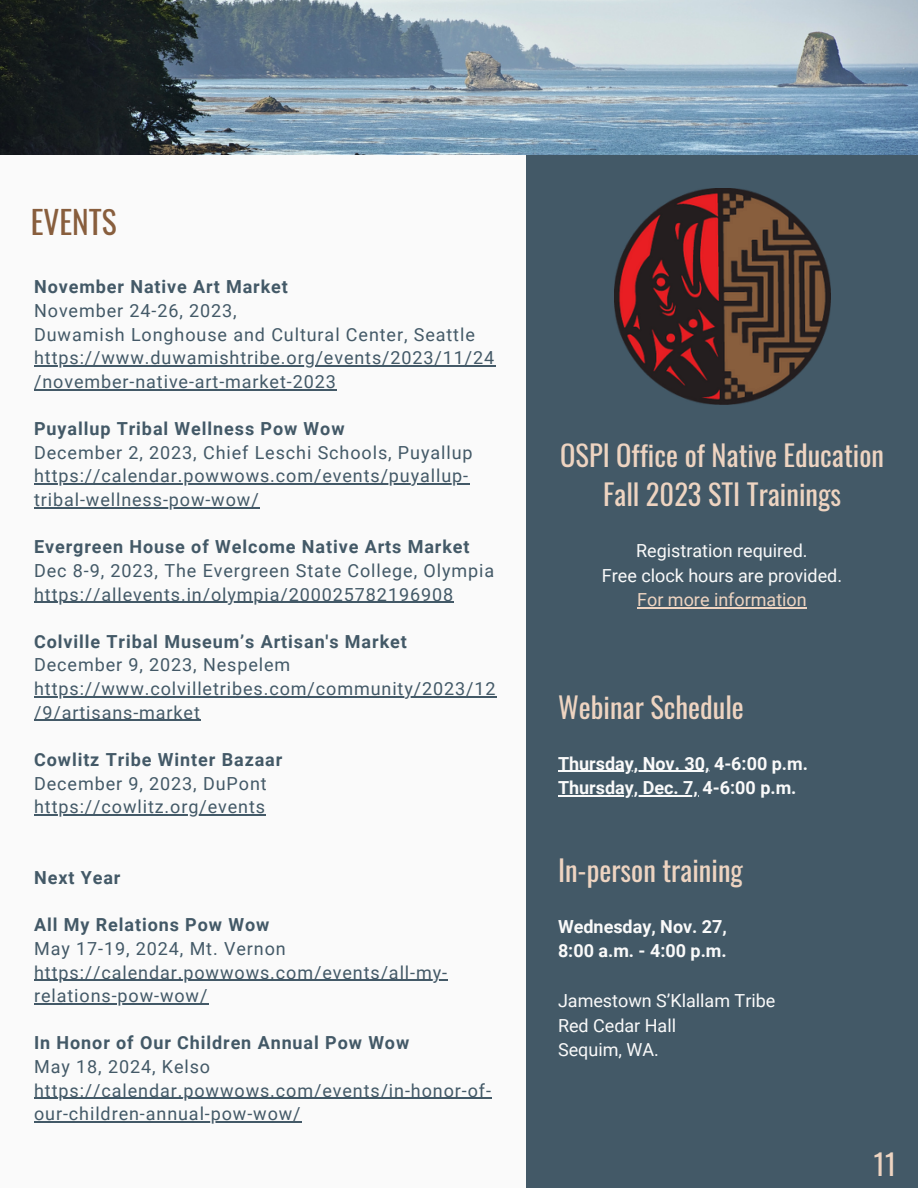
<style>
.page{position:relative;width:918px;height:1188px;background:#fafafa}
.page>*{position:absolute;margin:0;border:0;box-sizing:border-box;transform-origin:0 0}
.t1{font:31.5px "Oswald";color:#885e3d}
.t2{font:28.5px/39.3px "Oswald";color:#eed4c1;text-align:center}
.t3{font:18px/23.7px "Roboto";letter-spacing:.05em;color:#435967}
.t4{font:700 18px "Roboto";letter-spacing:.05em;color:#435967}
.t5{font:18px/24.8px "Roboto";color:#fafafa;text-align:center}
.t6{font:700 18px/24.8px "Roboto";color:#fafafa}
.t7{font:18px "Roboto";color:#eed4c1}
</style>
<div class="page">
<div style="left:526px;top:108px;width:392px;height:1080px;background:#435967"></div>
<img style="left:0;top:0;width:918px;height:154px">
<img style="left:614px;top:189px;width:216px;height:216px">
<hr style="left:637px;top:608px;width:170px;height:1px;background:#eed4c1">
<hr style="left:558px;top:771px;width:152px;height:1px;background:#fafafa">
<hr style="left:558px;top:795px;width:140px;height:2px;background:#fafafa">
<hr style="left:34px;top:365px;width:461px;height:2px;background:#435967">
<hr style="left:34px;top:389px;width:303px;height:1px;background:#435967">
<hr style="left:34px;top:484px;width:435px;height:1px;background:#435967">
<hr style="left:34px;top:507px;width:226px;height:1px;background:#435967">
<hr style="left:34px;top:602px;width:420px;height:1px;background:#435967">
<hr style="left:34px;top:696px;width:463px;height:1px;background:#435967">
<hr style="left:34px;top:720px;width:167px;height:1px;background:#435967">
<hr style="left:34px;top:814px;width:232px;height:1px;background:#435967">
<hr style="left:34px;top:980px;width:414px;height:1px;background:#435967">
<hr style="left:34px;top:1003px;width:174px;height:1px;background:#435967">
<hr style="left:34px;top:1098px;width:458px;height:1px;background:#435967">
<hr style="left:34px;top:1121px;width:268px;height:2px;background:#435967">
<h1 class="t1" style="left:31px;top:198px;width:88px">EVENTS</h1>
<p class="t4" style="left:34px;top:277px;width:255px">November Native Art Market</p>
<p class="t3" style="left:34px;top:299px;width:462px">November 24-26, 2023,<br>Duwamish Longhouse and Cultural Center, Seattle https://www.duwamishtribe.org/events/2023/11/24 /november-native-art-market-2023</p>
<p class="t4" style="left:34px;top:419px;width:312px">Puyallup Tribal Wellness Pow Wow</p>
<p class="t3" style="left:34px;top:441px;width:440px">December 2, 2023, Chief Leschi Schools, Puyallup https://calendar.powwows.com/events/puyallup&shy;tribal-wellness-pow-wow/</p>
<p class="t4" style="left:34px;top:537px;width:437px">Evergreen House of Welcome Native Arts Market</p>
<p class="t3" style="left:34px;top:559px;width:462px">Dec 8-9, 2023, The Evergreen State College, Olympia https://allevents.in/olympia/200025782196908</p>
<p class="t4" style="left:34px;top:631px;width:374px">Colville Tribal Museum’s Artisan's Market</p>
<p class="t3" style="left:34px;top:653px;width:463px">December 9, 2023, Nespelem https://www.colvilletribes.com/community/2023/12 /9/artisans-market</p>
<p class="t4" style="left:34px;top:749px;width:250px">Cowlitz Tribe Winter Bazaar</p>
<p class="t3" style="left:34px;top:772px;width:234px">December 9, 2023, DuPont https://cowlitz.org/events</p>
<p class="t4" style="left:34px;top:867px;width:88px">Next Year</p>
<p class="t4" style="left:34px;top:915px;width:237px">All My Relations Pow Wow</p>
<p class="t3" style="left:34px;top:937px;width:415px">May 17-19, 2024, Mt. Vernon https://calendar.powwows.com/events/all-my&shy;relations-pow-wow/</p>
<p class="t4" style="left:34px;top:1033px;width:377px">In Honor of Our Children Annual Pow Wow</p>
<p class="t3" style="left:34px;top:1055px;width:458px">May 18, 2024, Kelso https://calendar.powwows.com/events/in-honor-of&shy;our-children-annual-pow-wow/</p>
<h2 class="t2" style="left:560px;top:434px;width:325px">OSPI Office of Native Education<br>Fall 2023 STI Trainings</h2>
<p class="t5" style="left:602px;top:538px;width:242px">Registration required.<br>Free clock hours are provided.</p>
<p class="t7" style="left:637px;top:590px;width:171px">For more information</p>
<h2 class="t2" style="left:558px;top:686px;width:187px">Webinar Schedule</h2>
<p class="t6" style="left:558px;top:751px;width:251px">Thursday, Nov. 30, 4-6:00 p.m.<br>Thursday, Dec. 7, 4-6:00 p.m.</p>
<h2 class="t2" style="left:558px;top:850px;width:186px">In-person training</h2>
<p class="t6" style="left:558px;top:914px;width:171px">Wednesday, Nov. 27,<br>8:00 a.m. - 4:00 p.m.</p>
<p class="t5" style="left:558px;top:988px;width:219px;text-align:left">Jamestown S’Klallam Tribe<br>Red Cedar Hall<br>Sequim, WA.</p>
<h2 class="t2" style="left:874px;top:1143px;width:24px">11</h2>
</div>
